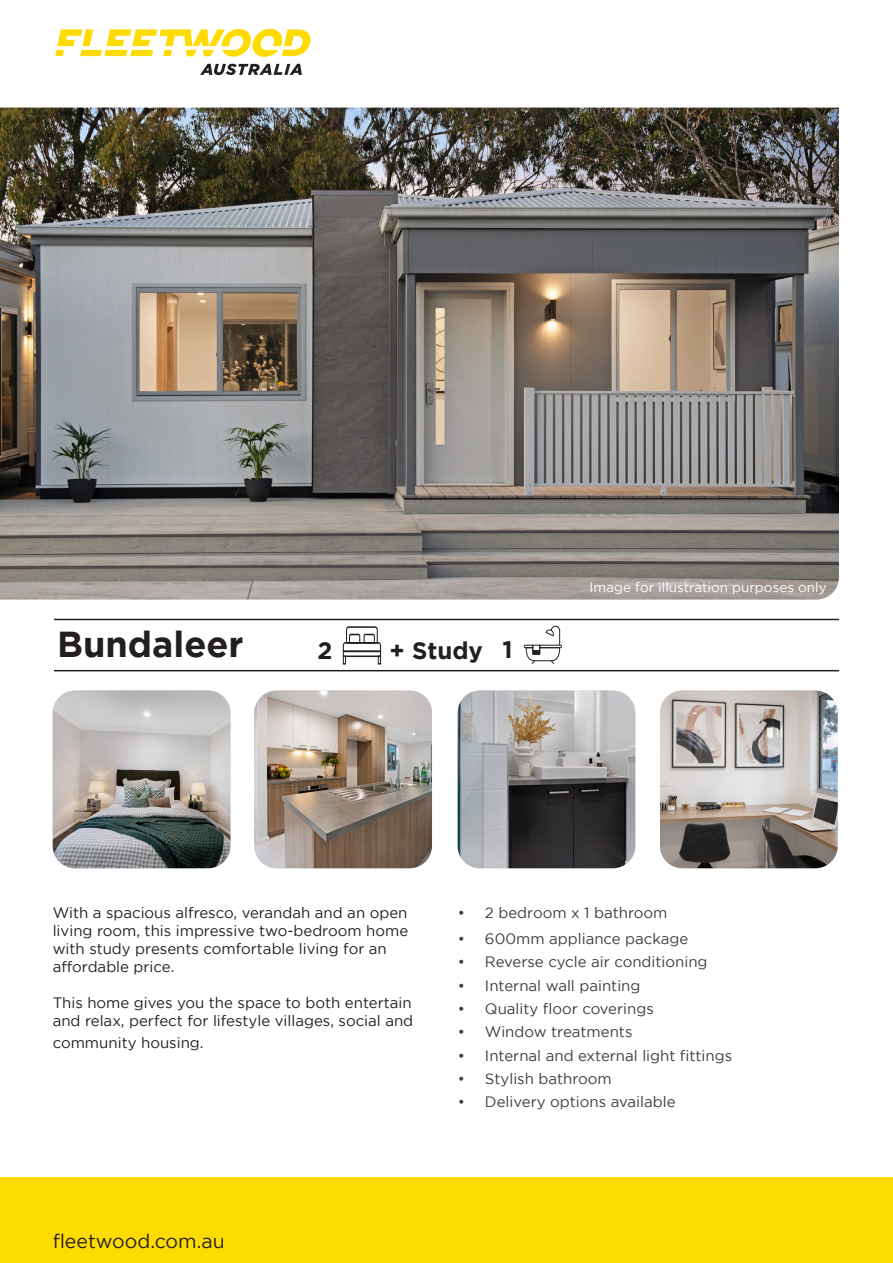
<style>
.page{position:relative;width:893px;height:1263px;background:#fff}
.page>*{position:absolute;margin:0;border:0;box-sizing:border-box;transform-origin:0 0}
.t1{font:700 36px "Gotham";color:#231f20}
.Coloured_sub_header{font:700 24px "Gotham";color:#231f20}
.t2{font:19.5px "Gotham";color:#231f20}
.t3{font:15px/18px "Gotham";color:#231f20}
.t4{font:15px "Gotham";color:#3e3e3f}
.t5{font:13.5px "Gotham";color:#fff}
</style>
<div class="page">
<div style="left:0;top:1178px;width:893px;height:85px;background:#ffdc01"></div>
<hr style="left:54px;top:619px;width:785px;height:1px;background:#231f20">
<hr style="left:54px;top:670px;width:785px;height:1px;background:#231f20">
<svg style="left:343px;top:626px;width:38px;height:39px"></svg>
<img style="left:0;top:108px;width:839px;height:492px">
<svg style="left:524px;top:626px;width:38px;height:38px"></svg>
<svg style="left:55px;top:29px;width:255px;height:28px"></svg>
<svg style="left:200px;top:64px;width:102px;height:11px"></svg>
<img style="left:53px;top:690px;width:177px;height:178px">
<img style="left:458px;top:690px;width:177px;height:178px">
<img style="left:660px;top:690px;width:178px;height:178px">
<img style="left:254px;top:690px;width:178px;height:178px">
<p class="t1" style="left:57px;top:623px;width:188px">Bundaleer</p>
<p class="Coloured_sub_header" style="left:318px;top:636px;width:16px">2</p>
<p class="Coloured_sub_header" style="left:389px;top:636px;width:95px">+ Study</p>
<p class="Coloured_sub_header" style="left:502px;top:636px;width:12px">1</p>
<p class="t5" style="left:590px;top:580px;width:239px">Image for illustration purposes only</p>
<p class="t3" style="left:53px;top:904px;width:357px">With a spacious alfresco, verandah and an open living room, this impressive two-bedroom home with study presents comfortable living for an affordable price.</p>
<p class="t3" style="left:53px;top:994px;width:362px">This home gives you the space to both entertain and relax, perfect for lifestyle villages, social and</p>
<p class="t3" style="left:53px;top:1033px;width:152px">community housing.</p>
<p class="t4" style="left:458px;top:904px;width:211px">• 2 bedroom x 1 bathroom</p>
<p class="t4" style="left:458px;top:930px;width:232px">• 600mm appliance package</p>
<p class="t4" style="left:458px;top:954px;width:251px">• Reverse cycle air conditioning</p>
<p class="t4" style="left:458px;top:977px;width:184px">• Internal wall painting</p>
<p class="t4" style="left:458px;top:1000px;width:197px">• Quality floor coverings</p>
<p class="t4" style="left:458px;top:1024px;width:176px">• Window treatments</p>
<p class="t4" style="left:458px;top:1047px;width:276px">• Internal and external light fittings</p>
<p class="t4" style="left:458px;top:1070px;width:155px">• Stylish bathroom</p>
<p class="t4" style="left:458px;top:1093px;width:219px">• Delivery options available</p>
<p class="t2" style="left:53px;top:1230px;width:174px">fleetwood.com.au</p>
</div>
